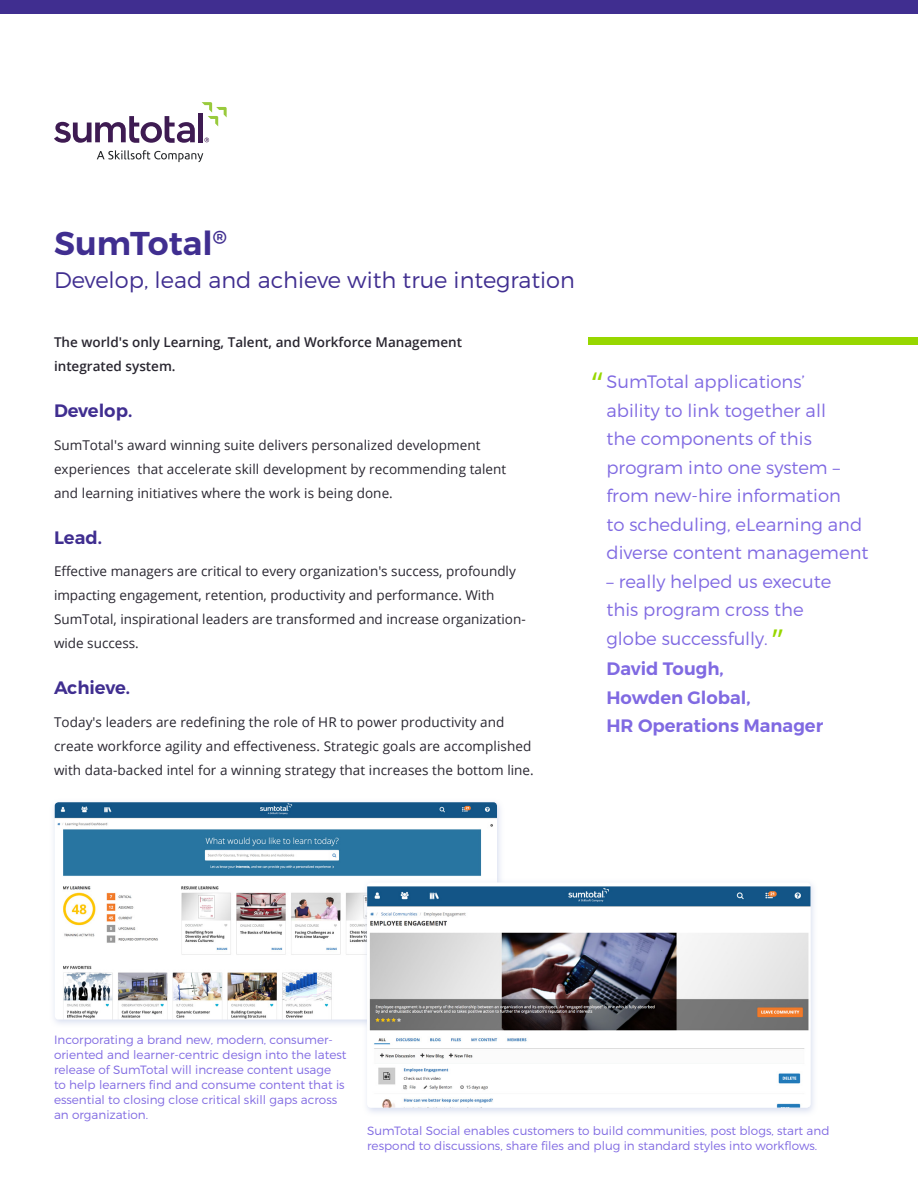
<style>
.page{position:relative;width:918px;height:1188px;background:#fff}
.page>*{position:absolute;margin:0;border:0;box-sizing:border-box;transform-origin:0 0}
.t1{font:600 33px "Montserrat";color:#402e90}
.t2{font:300 22.5px "Montserrat";color:#402e90}
.t3{font:300 18px/28.5px "Montserrat";color:#806ae2}
.t4{font:600 18px/28.5px "Montserrat";color:#806ae2}
.t5{font:600 18px "Montserrat";color:#402e90}
.t6{font:13.5px/24px "Open Sans";letter-spacing:.005em;color:#292630}
.t7{font:600 13.5px/24px "Open Sans";color:#292630}
.t8{font:300 12px/15px "Montserrat";color:#806ae2}
.s1{font-family:"Open Sans";font-weight:400;font-size:30px;color:#97d700}
</style>
<div class="page">
<svg style="left:97px;top:150px;width:106px;height:12px"></svg>
<div style="left:198px;top:113px;width:5px;height:29px;background:#3e1b52"></div>
<svg style="left:54px;top:116px;width:141px;height:27px"></svg>
<svg style="left:202px;top:102px;width:25px;height:24px"></svg>
<svg style="left:204px;top:138px;width:5px;height:4px"></svg>
<div style="left:0;top:0;width:918px;height:14px;background:#402e90"></div>
<div style="left:588px;top:337px;width:330px;height:8px;background:#97d700"></div>
<div style="left:49px;top:798px;width:456px;height:231px;background:#cbd3eb;opacity:.75"></div>
<img style="left:55px;top:802px;width:442px;height:218px">
<div style="left:362px;top:878px;width:456px;height:238px;background:#cbd3eb;opacity:.75"></div>
<img style="left:367px;top:886px;width:443px;height:222px">
<h1 class="t1" style="left:54px;top:222px;width:174px">SumTotal<sup>®</sup></h1>
<h2 class="t2" style="left:54px;top:267px;width:522px">Develop, lead and achieve with true integration</h2>
<p class="t7" style="left:54px;top:330px;width:410px">The world's only Learning, Talent, and Workforce Management integrated system.</p>
<h3 class="t5" style="left:54px;top:400px;width:80px">Develop.</h3>
<p class="t6" style="left:54px;top:433px;width:454px">SumTotal's award winning suite delivers personalized development experiences that accelerate skill development by recommending talent and learning initiatives where the work is being done.</p>
<h3 class="t5" style="left:54px;top:526px;width:49px">Lead.</h3>
<p class="t6" style="left:54px;top:559px;width:473px">Effective managers are critical to every organization's success, profoundly impacting engagement, retention, productivity and performance. With SumTotal, inspirational leaders are transformed and increase organization&shy;wide success.</p>
<h3 class="t5" style="left:54px;top:677px;width:78px">Achieve.</h3>
<p class="t6" style="left:54px;top:710px;width:481px">Today's leaders are redefining the role of HR to power productivity and create workforce agility and effectiveness. Strategic goals are accomplished with data-backed intel for a winning strategy that increases the bottom line.</p>
<h3 class="t3" style="left:606px;top:367px;width:264px;text-indent:-14px"><span class="s1">“</span> SumTotal applications’<br>ability to link together all<br>the components of this program into one system – from new-hire information<br>to scheduling, eLearning and diverse content management</h3>
<h3 class="t3" style="left:606px;top:567px;width:226px">– really helped us execute this program cross the globe successfully. <span class="s1">”</span></h3>
<h3 class="t4" style="left:606px;top:655px;width:218px">David Tough,<br>Howden Global,<br>HR Operations Manager</h3>
<p class="t8" style="left:54px;top:1032px;width:294px">Incorporating a brand new, modern, consumer&shy;oriented and learner-centric design into the latest release of SumTotal will increase content usage<br>to help learners find and consume content that is essential to closing close critical skill gaps across an organization.</p>
<p class="t8" style="left:367px;top:1123px;width:464px">SumTotal Social enables customers to build communities, post blogs, start and respond to discussions, share files and plug in standard styles into workflows.</p>
</div>
